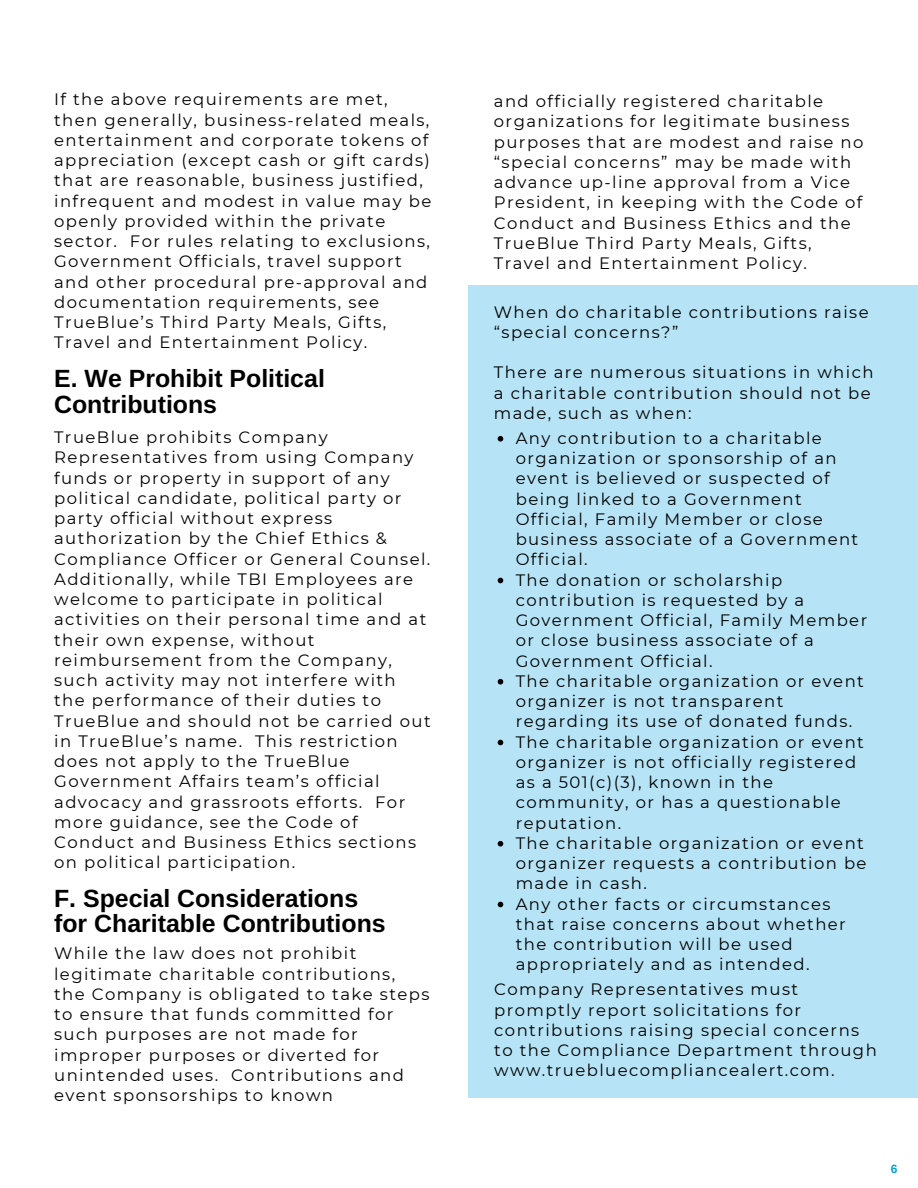
<style>
.page{position:relative;width:918px;height:1188px;background:#fff}
.page>*{position:absolute;margin:0;border:0;box-sizing:border-box;transform-origin:0 0}
.t1{font:700 24.9px/25.8px "Arimo";color:#000}
.t2{font:16.5px/20.2px "Montserrat";letter-spacing:.085em;color:#000}
.t3{font:700 12px "Arimo";color:#009fdf}
</style>
<div class="page">
<div style="left:468px;top:285px;width:450px;height:812px;background:#b6e3f5"></div>
<svg style="left:498px;top:436px;width:5px;height:6px"></svg>
<svg style="left:498px;top:578px;width:5px;height:5px"></svg>
<svg style="left:498px;top:679px;width:5px;height:6px"></svg>
<svg style="left:498px;top:740px;width:5px;height:5px"></svg>
<svg style="left:498px;top:841px;width:5px;height:6px"></svg>
<svg style="left:498px;top:902px;width:5px;height:5px"></svg>
<p class="t2" style="left:54px;top:89px;width:379px">If the above requirements are met, then generally, business-related meals, entertainment and corporate tokens of appreciation (except cash or gift cards) that are reasonable, business justified, infrequent and modest in value may be openly provided within the private sector. For rules relating to exclusions, Government Officials, travel support and other procedural pre-approval and documentation requirements, see TrueBlue’s Third Party Meals, Gifts, Travel and Entertainment Policy.</p>
<h2 class="t1" style="left:54px;top:365px;width:272px">E. We Prohibit Political<br>Contributions</h2>
<p class="t2" style="left:54px;top:427px;width:378px">TrueBlue prohibits Company Representatives from using Company funds or property in support of any political candidate, political party or party official without express authorization by the Chief Ethics &amp; Compliance Officer or General Counsel.<br>Additionally, while TBI Employees are welcome to participate in political activities on their personal time and at their own expense, without reimbursement from the Company, such activity may not interfere with<br>the performance of their duties to TrueBlue and should not be carried out in TrueBlue’s name. This restriction does not apply to the TrueBlue Government Affairs team’s official advocacy and grassroots efforts. For more guidance, see the Code of Conduct and Business Ethics sections on political participation.</p>
<h2 class="t1" style="left:54px;top:885px;width:333px">F. Special Considerations for Charitable Contributions</h2>
<p class="t2" style="left:54px;top:943px;width:377px">While the law does not prohibit legitimate charitable contributions, the Company is obligated to take steps to ensure that funds committed for such purposes are not made for improper purposes or diverted for unintended uses. Contributions and event sponsorships to known</p>
<p class="t2" style="left:494px;top:91px;width:371px">and officially registered charitable organizations for legitimate business purposes that are modest and raise no “special concerns” may be made with advance up-line approval from a Vice President, in keeping with the Code of Conduct and Business Ethics and the TrueBlue Third Party Meals, Gifts, Travel and Entertainment Policy.</p>
<p class="t2" style="left:494px;top:301px;width:376px">When do charitable contributions raise “special concerns?”</p>
<p class="t2" style="left:494px;top:362px;width:381px">There are numerous situations in which a charitable contribution should not be made, such as when:</p>
<p class="t2" style="left:516px;top:428px;width:344px">Any contribution to a charitable organization or sponsorship of an event is believed or suspected of being linked to a Government<br>Official, Family Member or close business associate of a Government<br>Official.</p>
<p class="t2" style="left:516px;top:570px;width:353px">The donation or scholarship contribution is requested by a<br>Government Official, Family Member or close business associate of a<br>Government Official.</p>
<p class="t2" style="left:516px;top:671px;width:350px">The charitable organization or event organizer is not transparent regarding its use of donated funds.</p>
<p class="t2" style="left:516px;top:732px;width:350px">The charitable organization or event organizer is not officially registered as a 501(c)(3), known in the community, or has a questionable reputation.</p>
<p class="t2" style="left:516px;top:833px;width:352px">The charitable organization or event organizer requests a contribution be made in cash.</p>
<p class="t2" style="left:516px;top:894px;width:332px">Any other facts or circumstances that raise concerns about whether the contribution will be used appropriately and as intended.</p>
<p class="t2" style="left:494px;top:979px;width:384px">Company Representatives must promptly report solicitations for contributions raising special concerns to the Compliance Department through www.truebluecompliancealert.com.</p>
<p class="t3" style="left:891px;top:1162px;width:8px">6</p>
</div>
